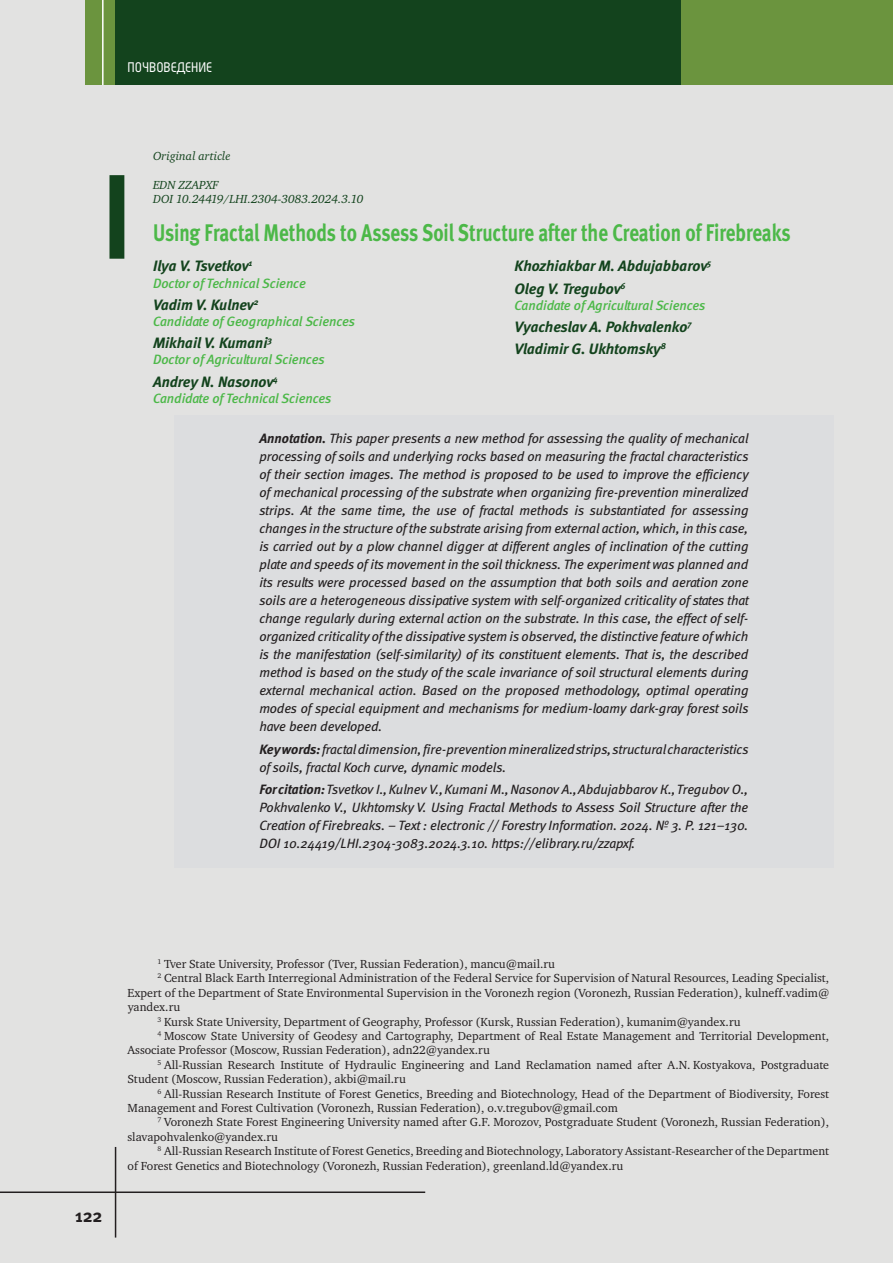
<style>
.page{position:relative;width:893px;height:1263px;background:#e2e2e1}
.page>*{position:absolute;margin:0;border:0;box-sizing:border-box;transform-origin:0 0}
.t1{font:24px "Meta Bold LFC";color:#4cb848;scale:.8 1}
.t2{font:18px "Meta Bold C";color:#231f20}
.t3{font:700 16.5px "Magic C";color:#fff}
.t4{font:italic 15px/22.2px "Meta Bold C";color:#13431d}
.t5{font:italic 13.5px/18px "Meta Book C";letter-spacing:-.01em;color:#231f20;text-align:justify}
.t6{font:italic 13.5px "Meta Medium C";letter-spacing:-.01em;color:#4cb848}
.t7{font:12px "Charter C";color:#231f20}
.t8{font:italic 12px/14.4px "Charter C";color:#13431d}
.s1{font-family:"Meta Bold C"}
</style>
<div class="page">
<div style="left:85px;top:0;width:808px;height:85px;background:#6b943e"></div>
<div style="left:115px;top:0;width:565px;height:85px;background:#13431d"></div>
<hr style="left:102px;top:0;width:2px;height:85px;background:#fff">
<hr style="left:0;top:1191px;width:425px;height:2px;background:#231f20">
<hr style="left:115px;top:1147px;width:1px;height:90px;background:#231f20">
<div style="left:109px;top:175px;width:15px;height:84px;background:#13431d"></div>
<div style="left:174px;top:416px;width:659px;height:335px;background:#dcdddf"></div>
<div style="left:174px;top:726px;width:659px;height:65px;background:#dcdddf"></div>
<div style="left:174px;top:766px;width:659px;height:102px;background:#dcdddf"></div>
<p class="t3" style="left:128px;top:60px;width:86px">ПОЧВОВЕДЕНИЕ</p>
<p class="t8" style="left:153px;top:149px;width:79px">Original аrticle</p>
<p class="t8" style="left:153px;top:178px;width:212px">EDN ZZAPXF<br>DOI 10.24419/LHI.2304-3083.2024.3.10</p>
<h1 class="t1" style="left:153px;top:218px;width:798px">Using Fractal Methods to Assess Soil Structure after the Creation of Firebreaks</h1>
<p class="t4" style="left:153px;top:255px;width:101px">Ilya V. Tsvetkov<sup>1</sup></p>
<p class="t6" style="left:153px;top:275px;width:154px">Doctor of Technical Science</p>
<p class="t4" style="left:153px;top:293px;width:107px">Vadim V. Kulnev<sup>2</sup></p>
<p class="t6" style="left:153px;top:314px;width:204px">Candidate of Geographical Sciences</p>
<p class="t4" style="left:153px;top:332px;width:120px">Mikhail V. Kumani<sup>3</sup></p>
<p class="t6" style="left:153px;top:352px;width:173px">Doctor of Agricultural Sciences</p>
<p class="t4" style="left:153px;top:370px;width:126px">Andrey N. Nasonov<sup>4</sup></p>
<p class="t6" style="left:153px;top:390px;width:180px">Candidate of Technical Sciences</p>
<p class="t4" style="left:514px;top:255px;width:198px">Khozhiakbar M. Abdujabbarov<sup>5<br></sup>Oleg V. Tregubov<sup>6</sup></p>
<p class="t6" style="left:514px;top:297px;width:193px">Candidate of Agricultural Sciences</p>
<p class="t4" style="left:514px;top:315px;width:178px">Vyacheslav A. Pokhvalenko<sup>7<br></sup>Vladimir G. Ukhtomsky<sup>8</sup></p>
<p class="t5" style="left:259px;top:430px;width:491px"><span class="s1">Annotation.</span> This paper presents a new method for assessing the quality of mechanical processing of soils and underlying rocks based on measuring the fractal characteristics of their section images. The method is proposed to be used to improve the efficiency of mechanical processing of the substrate when organizing fire-prevention mineralized strips. At the same time, the use of fractal methods is substantiated for assessing changes in the structure of the substrate arising from external action, which, in this case, is carried out by a plow channel digger at different angles of inclination of the cutting plate and speeds of its movement in the soil thickness. The experiment was planned and its results were processed based on the assumption that both soils and aeration zone soils are a heterogeneous dissipative system with self-organized criticality of states that change regularly during external action on the substrate. In this case, the effect of self&shy;organized criticality of the dissipative system is observed, the distinctive feature of which is the manifestation (self-similarity) of its constituent elements. That is, the described method is based on the study of the scale invariance of soil structural elements during external mechanical action. Based on the proposed methodology, optimal operating modes of special equipment and mechanisms for medium-loamy dark-gray forest soils have been developed.</p>
<p class="t5" style="left:259px;top:740px;width:491px"><span class="s1">Key words:</span> fractal dimension, fire-prevention mineralized strips, structural characteristics of soils, fractal Koch curve, dynamic models.</p>
<p class="t5" style="left:259px;top:780px;width:490px"><span class="s1">For citation:</span> Tsvetkov I., Kulnev V., Kumani М., Nasonov А., Abdujabbarov К., Tregubov О., Pokhvalenko V., Ukhtomsky V. Using Fractal Methods to Assess Soil Structure after the Creation of Firebreaks. – Text : electronic // Forestry Information. 2024. № 3. P. 121–130.<br>DOI 10.24419/LHI.2304-3083.2024.3.10. https://elibrary.ru/zzapxf.</p>
<h2 class="t2" style="left:75px;top:1205px;width:29px">122</h2>
<p class="t7" style="left:157px;top:957px;width:399px"><sup>1</sup> Tver State University, Professor (Tver, Russian Federation), mancu@mail.ru</p>
<p class="t7" style="left:157px;top:972px;width:673px"><sup>2</sup> Central Black Earth Interregional Administration of the Federal Service for Supervision of Natural Resources, Leading Specialist,</p>
<p class="t7" style="left:128px;top:986px;width:703px">Expert of the Department of State Environmental Supervision in the Voronezh region (Voronezh, Russian Federation), kulneff.vadim@</p>
<p class="t7" style="left:128px;top:1000px;width:54px">yandex.ru</p>
<p class="t7" style="left:157px;top:1015px;width:585px"><sup>3</sup> Kursk State University, Department of Geography, Professor (Kursk, Russian Federation), kumanim@yandex.ru</p>
<p class="t7" style="left:157px;top:1029px;width:673px"><sup>4</sup> Moscow State University of Geodesy and Cartography, Department of Real Estate Management and Territorial Development,</p>
<p class="t7" style="left:128px;top:1044px;width:364px">Associate Professor (Moscow, Russian Federation), adn22@yandex.ru</p>
<p class="t7" style="left:157px;top:1058px;width:673px"><sup>5</sup> All-Russian Research Institute of Hydraulic Engineering and Land Reclamation named after A.N. Kostyakova, Postgraduate</p>
<p class="t7" style="left:128px;top:1072px;width:280px">Student (Moscow, Russian Federation), akbi@mail.ru</p>
<p class="t7" style="left:157px;top:1087px;width:673px"><sup>6</sup> All-Russian Research Institute of Forest Genetics, Breeding and Biotechnology, Head of the Department of Biodiversity, Forest</p>
<p class="t7" style="left:128px;top:1101px;width:492px">Management and Forest Cultivation (Voronezh, Russian Federation), o.v.tregubov@gmail.com</p>
<p class="t7" style="left:157px;top:1116px;width:673px"><sup>7</sup> Voronezh State Forest Engineering University named after G.F. Morozov, Postgraduate Student (Voronezh, Russian Federation),</p>
<p class="t7" style="left:127px;top:1130px;width:152px">slavapohvalenko@yandex.ru</p>
<p class="t7" style="left:157px;top:1144px;width:673px"><sup>8</sup> All-Russian Research Institute of Forest Genetics, Breeding and Biotechnology, Laboratory Assistant-Researcher of the Department</p>
<p class="t7" style="left:128px;top:1159px;width:497px">of Forest Genetics and Biotechnology (Voronezh, Russian Federation), greenland.ld@yandex.ru</p>
</div>
